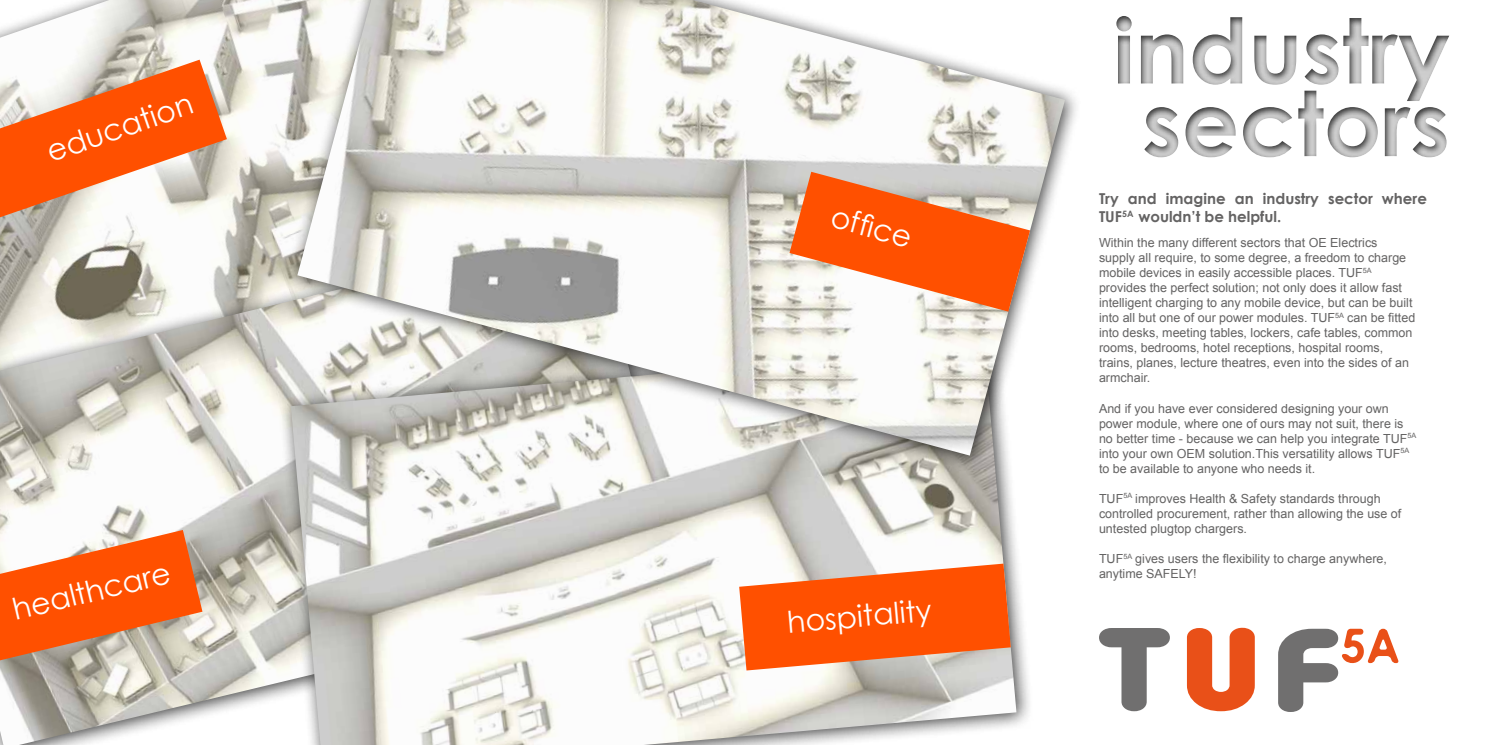
<style>
.page{position:relative;width:1489px;height:745px;background:#fff}
.page>*{position:absolute;margin:0;border:0;box-sizing:border-box;transform-origin:0 0}
.t1{font:700 90px/72.5px "Century Gothic";color:#cecece;text-align:center}
.t2{font:30px "Century Gothic";color:#fff}
.t3{font:700 15px/18px "Century Gothic";color:#646363}
.t4{font:12.5px/15px "Arial";color:#646363}
</style>
<div class="page">
<svg style="left:1099px;top:628px;width:70px;height:82px"></svg>
<svg style="left:1186px;top:627px;width:68px;height:83px"></svg>
<svg style="left:1278px;top:628px;width:120px;height:83px"></svg>
<img style="left:0;top:0;width:286px;height:216px">
<img style="left:0;top:228px;width:286px;height:516px">
<div style="left:278px;top:333px;width:755px;height:411px;background:#000;opacity:.75"></div>
<img style="left:291px;top:472px;width:725px;height:272px">
<div style="left:286px;top:0;width:795px;height:472px;background:#000;opacity:.75"></div>
<img style="left:297px;top:0;width:767px;height:455px">
<div style="left:1082px;top:0;width:406px;height:185px;background:#000;opacity:.75"></div>
<svg style="left:0;top:529px;width:202px;height:131px;background:#ef804a"></svg>
<svg style="left:739px;top:563px;width:271px;height:107px;background:#f67031"></svg>
<svg style="left:789px;top:172px;width:241px;height:139px;background:#ef8b5b"></svg>
<svg style="left:0;top:60px;width:227px;height:157px"></svg>
<h2 class="t2" style="left:41px;top:132px;width:154px;rotate:-19deg">education</h2>
<h2 class="t2" style="left:8px;top:589px;width:163px;rotate:-14deg">healthcare</h2>
<h2 class="t2" style="left:837px;top:195px;width:84px;rotate:15deg">offi ce</h2>
<h2 class="t2" style="left:785px;top:601px;width:146px;rotate:-5deg">hospitality</h2>
<h1 class="t1" style="left:1113px;top:11px;width:338px">industry sectors</h1>
<p class="t3" style="left:1098px;top:189px;width:329px">Try and imagine an industry sector where<br>TUF<sup>5A</sup> wouldn’t be helpful.</p>
<p class="t4" style="left:1098px;top:235px;width:318px">Within the many different sectors that OE Electrics supply all require, to some degree, a freedom to charge mobile devices in easily accessible places. TUF<sup>5A </sup>provides the perfect solution; not only does it allow fast intelligent charging to any mobile device, but can be built into all but one of our power modules. TUF<sup>5A</sup> can be fitted into desks, meeting tables, lockers, cafe tables, common rooms, bedrooms, hotel receptions, hospital rooms, trains, planes, lecture theatres, even into the sides of an armchair.</p>
<p class="t4" style="left:1098px;top:400px;width:319px">And if you have ever considered designing your own power module, where one of ours may not suit, there is no better time - because we can help you integrate TUF<sup>5A </sup>into your own OEM solution.This versatility allows TUF<sup>5A </sup>to be available to anyone who needs it.</p>
<p class="t4" style="left:1098px;top:490px;width:304px">TUF<sup>5A</sup> improves Health &amp; Safety standards through controlled procurement, rather than allowing the use of untested plugtop chargers.</p>
<p class="t4" style="left:1098px;top:550px;width:289px">TUF<sup>5A</sup> gives users the flexibility to charge anywhere, anytime SAFELY!</p>
</div>
